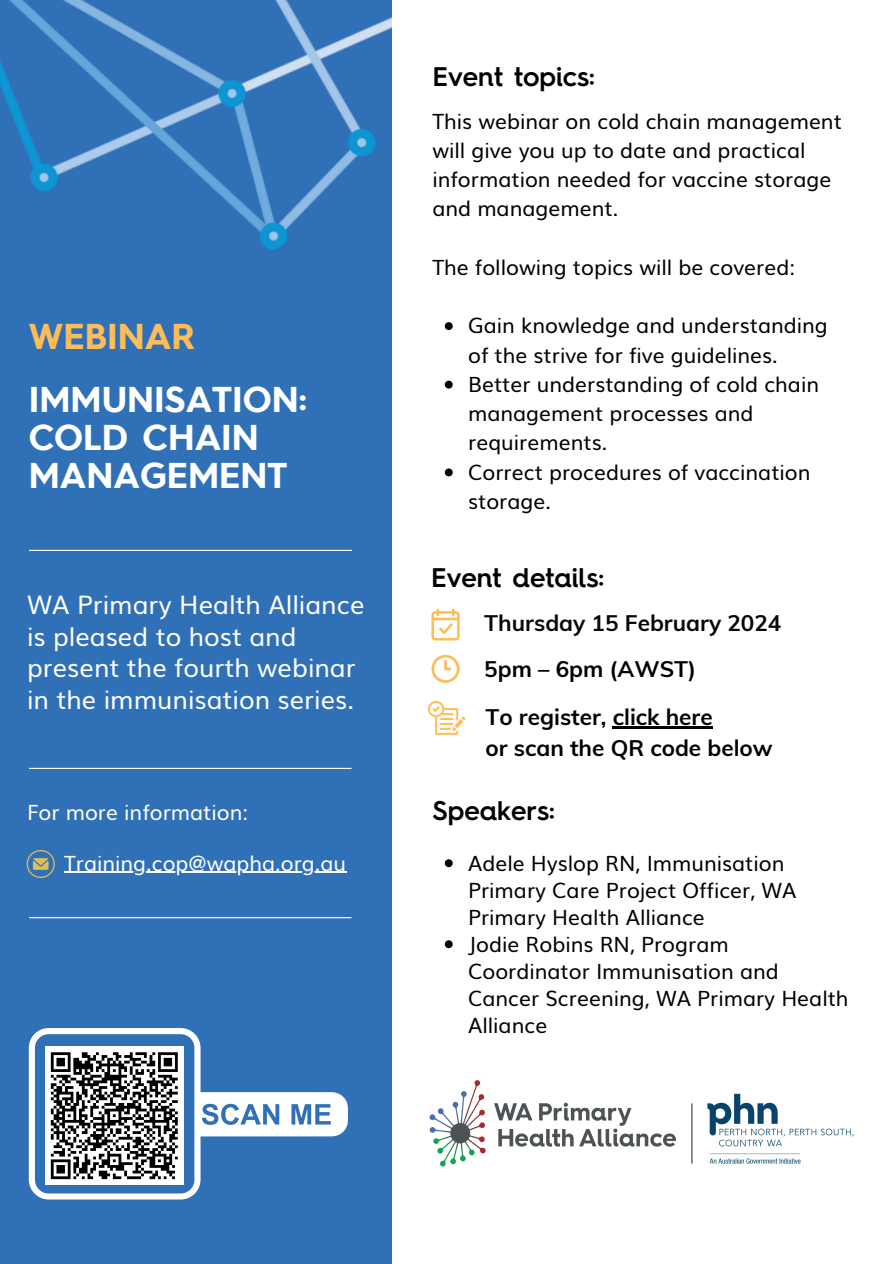
<style>
.page{position:relative;width:894px;height:1264px;background:#fff}
.page>*{position:absolute;margin:0;border:0;box-sizing:border-box;transform-origin:0 0}
.t1{font:700 35.7px/38.2px "Hurme Geometric Sans 4 W00";color:#fff}
.t2{font:700 35.7px "Hurme Geometric Sans 4 W00";color:#ffbd59}
.t3{font:600 27px "Hurme Geometric Sans 4";color:#000}
.t4{font:25.5px/31.5px "Muli";color:#fff}
.t5{font:700 22.5px "Muli";color:#000}
.t6{font:700 22.5px "Muli";color:#070707}
.t7{font:21px/29.2px "Muli";color:#000}
.t8{font:21px "Muli";color:#fff}
</style>
<div class="page">
<div style="left:0;top:0;width:893px;height:1263px;background:#3070b7"></div>
<div style="left:392px;top:0;width:501px;height:1263px;background:#fff"></div>
<hr style="left:29px;top:767px;width:322px;height:2px;background:#fff">
<hr style="left:29px;top:917px;width:322px;height:1px;background:#fff">
<hr style="left:29px;top:550px;width:322px;height:1px;background:#fff">
<img style="left:429px;top:1080px;width:425px;height:87px">
<img style="left:0;top:0;width:453px;height:329px">
<svg style="left:392px;top:0;width:27px;height:27px"></svg>
<svg style="left:27px;top:850px;width:28px;height:28px"></svg>
<hr style="left:64px;top:871px;width:282px;height:1px;background:#fff">
<svg style="left:444px;top:322px;width:8px;height:8px"></svg>
<svg style="left:444px;top:381px;width:8px;height:7px"></svg>
<svg style="left:444px;top:468px;width:8px;height:8px"></svg>
<svg style="left:431px;top:608px;width:28px;height:32px"></svg>
<svg style="left:431px;top:655px;width:28px;height:28px"></svg>
<svg style="left:428px;top:701px;width:37px;height:33px"></svg>
<hr style="left:612px;top:726px;width:100px;height:2px;background:#000">
<svg style="left:29px;top:1028px;width:318px;height:171px"></svg>
<svg style="left:444px;top:859px;width:8px;height:8px"></svg>
<svg style="left:444px;top:940px;width:8px;height:8px"></svg>
<p class="t2" style="left:29px;top:311px;width:168px">WEBINAR</p>
<p class="t1" style="left:29px;top:379px;width:279px">IMMUNISATION:<br>COLD CHAIN<br>MANAGEMENT</p>
<p class="t4" style="left:27px;top:587px;width:339px">WA Primary Health Alliance is pleased to host and present the fourth webinar</p>
<p class="t4" style="left:27px;top:681px;width:328px">in the immunisation series.</p>
<p class="t8" style="left:27px;top:795px;width:222px">For more information:</p>
<p class="t8" style="left:64px;top:845px;width:283px">Training.cop@wapha.org.au</p>
<p class="t3" style="left:432px;top:66px;width:164px">Event topics:</p>
<p class="t7" style="left:432px;top:105px;width:411px">This webinar on cold chain management will give you up to date and practical information needed for vaccine storage and management.</p>
<p class="t7" style="left:432px;top:251px;width:364px">The following topics will be covered:</p>
<p class="t7" style="left:468px;top:309px;width:361px">Gain knowledge and understanding of the strive for five guidelines.</p>
<p class="t7" style="left:468px;top:368px;width:352px">Better understanding of cold chain management processes and requirements.</p>
<p class="t7" style="left:468px;top:456px;width:344px">Correct procedures of vaccination storage.</p>
<p class="t3" style="left:431px;top:566px;width:175px">Event details:</p>
<p class="t6" style="left:484px;top:608px;width:298px">Thursday 15 February 2024</p>
<p class="t5" style="left:484px;top:654px;width:213px">5pm – 6pm (AWST)</p>
<p class="t5" style="left:485px;top:702px;width:229px">To register, click here</p>
<p class="t5" style="left:485px;top:733px;width:288px">or scan the QR code below</p>
<p class="t3" style="left:432px;top:799px;width:124px">Speakers:</p>
<p class="t7" style="left:468px;top:847px;width:330px;line-height:27px">Adele Hyslop RN, Immunisation<br>Primary Care Project Officer, WA<br>Primary Health Alliance</p>
<p class="t7" style="left:468px;top:928px;width:382px;line-height:27px">Jodie Robins RN, Program<br>Coordinator Immunisation and<br>Cancer Screening, WA Primary Health<br>Alliance</p>
</div>
